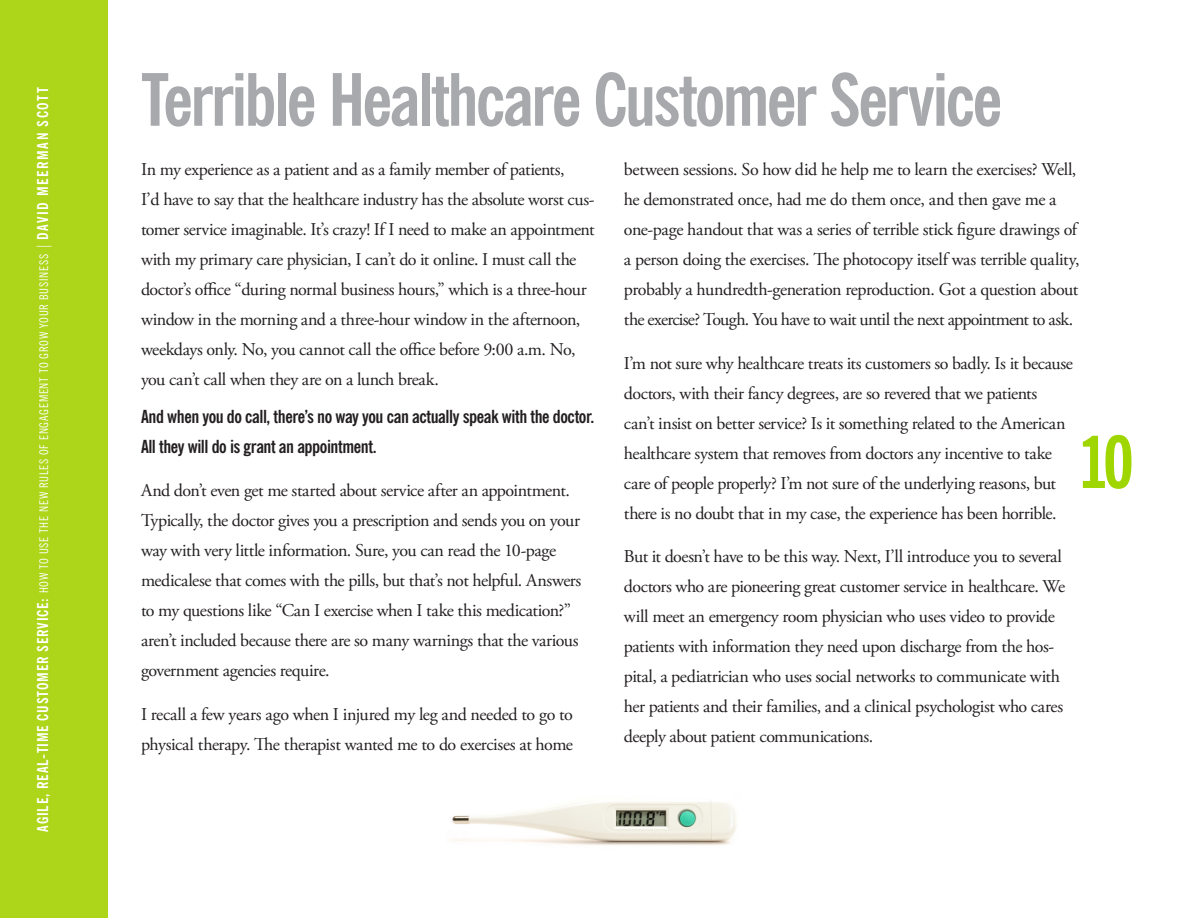
<style>
.page{position:relative;width:1188px;height:918px;background:#fff}
.page>*{position:absolute;margin:0;border:0;box-sizing:border-box;transform-origin:0 0}
.t1{font:700 condensed 72px "News Gothic BT";letter-spacing:-.04em;color:#a8a9ad}
.t2{font:700 condensed 72px "News Gothic BT";color:#9fd600}
.t3{font:18px/30px "Adobe Garamond Pro";letter-spacing:-.025em;color:#231f20}
.t4{font:700 condensed 18px/30px "News Gothic BT";letter-spacing:-.025em;color:#231f20}
.t5{font:condensed 12px "News Gothic BT";letter-spacing:.065em;color:#fff}
.s1{font-weight:700;font-size:15px}
.s2{font-weight:300;font-stretch:normal;font-size:15px}
</style>
<div class="page">
<div style="left:0;top:0;width:108px;height:918px;background:#add519"></div>
<img style="left:451px;top:800px;width:286px;height:45px">
<p class="t5" style="left:36px;top:832px;width:746px;rotate:-90deg"><span class="s1">AGILE, REAL-TIME CUSTOMER SERVICE:</span> HOW TO USE THE NEW RULES OF ENGAGEMENT TO GROW YOUR BUSINESS <span class="s2">|</span> <span class="s1">DAVID MEERMAN SCOTT</span></p>
<h1 class="t1" style="left:141px;top:56px;width:863px">Terrible Healthcare Customer Service</h1>
<p class="t3" style="left:141px;top:155px;width:455px">In my experience as a patient and as a family member of patients,<br>I’d have to say that the healthcare industry has the absolute worst cus&shy;tomer service imaginable. It’s crazy! If I need to make an appointment with my primary care physician, I can’t do it online. I must call the doctor’s office “during normal business hours,” which is a three-hour window in the morning and a three-hour window in the afternoon, weekdays only. No, you cannot call the office before 9:00 a.m. No, you can’t call when they are on a lunch break.</p>
<p class="t4" style="left:141px;top:401px;width:455px">And when you do call, there’s no way you can actually speak with the doctor.<br>All they will do is grant an appointment.</p>
<p class="t3" style="left:141px;top:476px;width:442px">And don’t even get me started about service after an appointment.<br>Typically, the doctor gives you a prescription and sends you on your way with very little information. Sure, you can read the 10-page medicalese that comes with the pills, but that’s not helpful. Answers to my questions like “Can I exercise when I take this medication?” aren’t included because there are so many warnings that the various government agencies require.</p>
<p class="t3" style="left:141px;top:700px;width:434px">I recall a few years ago when I injured my leg and needed to go to physical therapy. The therapist wanted me to do exercises at home</p>
<p class="t3" style="left:624px;top:155px;width:457px">between sessions. So how did he help me to learn the exercises? Well, he demonstrated once, had me do them once, and then gave me a one-page handout that was a series of terrible stick figure drawings of a person doing the exercises. The photocopy itself was terrible quality, probably a hundredth-generation reproduction. Got a question about the exercise? Tough. You have to wait until the next appointment to ask.</p>
<p class="t3" style="left:624px;top:349px;width:451px">I’m not sure why healthcare treats its customers so badly. Is it because doctors, with their fancy degrees, are so revered that we patients<br>can’t insist on better service? Is it something related to the American healthcare system that removes from doctors any incentive to take care of people properly? I’m not sure of the underlying reasons, but there is no doubt that in my case, the experience has been horrible.</p>
<p class="t3" style="left:624px;top:542px;width:443px">But it doesn’t have to be this way. Next, I’ll introduce you to several doctors who are pioneering great customer service in healthcare. We will meet an emergency room physician who uses video to provide patients with information they need upon discharge from the hos&shy;pital, a pediatrician who uses social networks to communicate with her patients and their families, and a clinical psychologist who cares deeply about patient communications.</p>
<h1 class="t2" style="left:1078px;top:418px;width:57px">10</h1>
</div>
